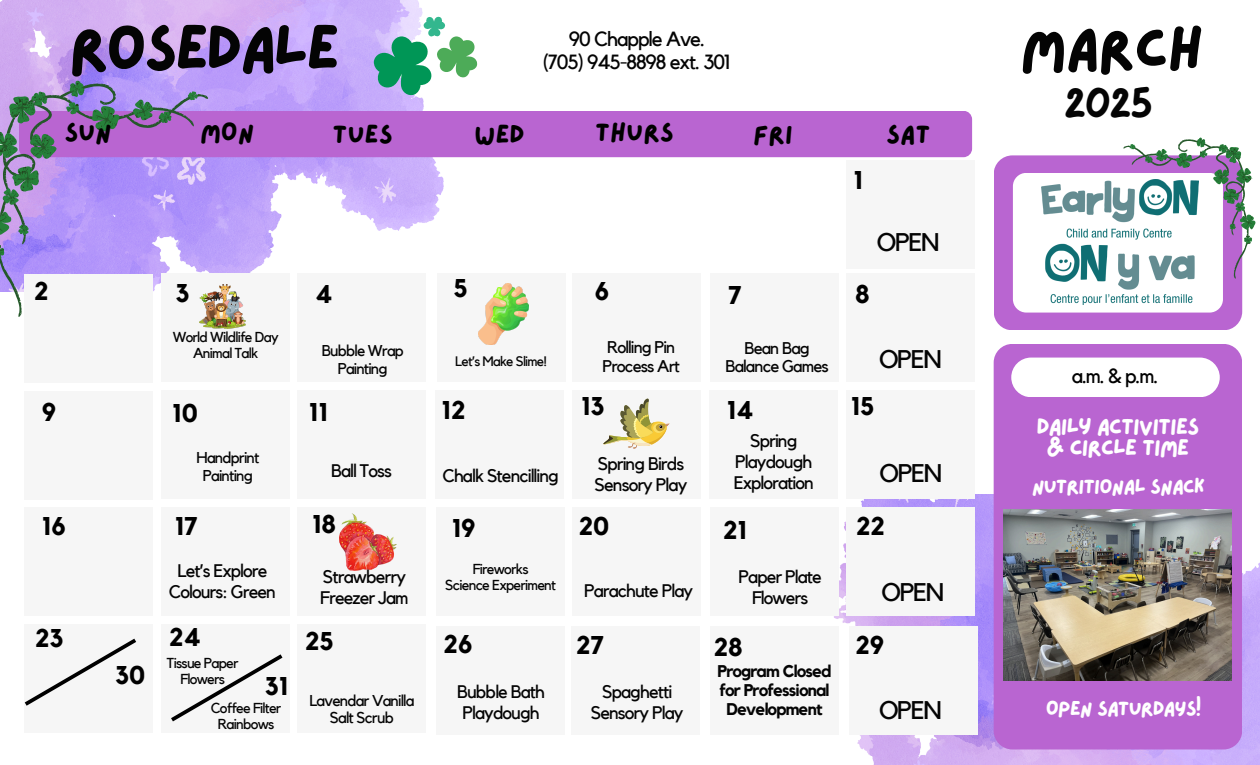
<style>
.page{position:relative;width:1260px;height:765px;background:#fff}
.page>*{position:absolute;margin:0;border:0;box-sizing:border-box;transform-origin:0 0}
.t1{font:63.38px "Lazydog";letter-spacing:-.05em;color:#040404}
.t2{font:58.88px "Lazydog";letter-spacing:-.025em;color:#040404}
.t3{font:37.12px "Lazydog";color:#040404}
.t4{font:26.25px "Lazydog";color:#000}
.t5{font:700 25.62px "Kollektif";color:#000}
.t6{font:25.5px "Kollektif";letter-spacing:-.05em;color:#040404}
.t7{font:23px/21.5px "Lazydog";letter-spacing:-.05em;color:#fff;text-align:center}
.t8{font:20.5px "Kollektif";letter-spacing:-.05em;color:#040404}
.t9{font:20.5px "Lazydog";letter-spacing:-.05em;color:#fff}
.t10{font:20.5px "Kollektif";color:#000}
.t11{font:18.12px/20.8px "Kollektif";letter-spacing:-.05em;color:#040404;text-align:center}
.t12{font:16.88px "Kollektif";letter-spacing:-.05em;color:#040404}
.t13{font:700 16.88px/18.8px "Kollektif";letter-spacing:-.05em;color:#040404;text-align:center}
.t14{font:15.62px/17.8px "Kollektif";letter-spacing:-.05em;color:#040404;text-align:center}
.t15{font:14.38px "Kollektif";letter-spacing:-.05em;color:#040404}
.t16{font:13.75px "Kollektif";letter-spacing:-.05em;color:#040404}
</style>
<div class="page">
<img style="left:0;top:0;width:443px;height:273px">
<div style="left:161px;top:624px;width:128px;height:109px;background:#f6f6f6"></div>
<div style="left:297px;top:624px;width:128px;height:109px;background:#f6f6f6"></div>
<img style="left:834px;top:494px;width:426px;height:271px">
<div style="left:25px;top:507px;width:128px;height:109px;background:#f6f6f6"></div>
<div style="left:573px;top:507px;width:128px;height:109px;background:#f6f6f6"></div>
<div style="left:710px;top:507px;width:128px;height:109px;background:#f6f6f6"></div>
<div style="left:847px;top:507px;width:128px;height:109px;background:#f6f6f6"></div>
<div style="left:162px;top:507px;width:128px;height:109px;background:#f6f6f6"></div>
<div style="left:298px;top:507px;width:128px;height:109px;background:#f6f6f6"></div>
<div style="left:436px;top:507px;width:128px;height:109px;background:#f6f6f6"></div>
<div style="left:25px;top:391px;width:128px;height:108px;background:#f6f6f6"></div>
<div style="left:572px;top:390px;width:128px;height:109px;background:#f6f6f6"></div>
<div style="left:710px;top:390px;width:128px;height:109px;background:#f6f6f6"></div>
<div style="left:846px;top:390px;width:128px;height:109px;background:#f6f6f6"></div>
<div style="left:162px;top:390px;width:128px;height:109px;background:#f6f6f6"></div>
<div style="left:297px;top:390px;width:128px;height:109px;background:#f6f6f6"></div>
<div style="left:436px;top:390px;width:128px;height:109px;background:#f6f6f6"></div>
<div style="left:994px;top:155px;width:248px;height:175px;background:#b965d1;border-radius:19px"></div>
<div style="left:19px;top:111px;width:953px;height:46px;background:#b965d1;border-radius:9px"></div>
<div style="left:1013px;top:173px;width:210px;height:140px;background:#fff;border-radius:13px"></div>
<img style="left:1042px;top:180px;width:151px;height:124px">
<div style="left:847px;top:160px;width:128px;height:109px;background:#f6f6f6"></div>
<svg style="left:0;top:81px;width:208px;height:236px"></svg>
<svg style="left:0;top:80px;width:200px;height:181px"></svg>
<div style="left:25px;top:274px;width:128px;height:109px;background:#f6f6f6"></div>
<div style="left:573px;top:273px;width:128px;height:109px;background:#f6f6f6"></div>
<div style="left:710px;top:273px;width:128px;height:109px;background:#f6f6f6"></div>
<div style="left:847px;top:273px;width:128px;height:109px;background:#f6f6f6"></div>
<div style="left:162px;top:273px;width:128px;height:109px;background:#f6f6f6"></div>
<div style="left:298px;top:273px;width:128px;height:109px;background:#f6f6f6"></div>
<div style="left:437px;top:273px;width:128px;height:109px;background:#f6f6f6"></div>
<div style="left:25px;top:624px;width:128px;height:109px;background:#f6f6f6"></div>
<div style="left:994px;top:344px;width:248px;height:405px;background:#b965d1;border-radius:19px"></div>
<div style="left:1011px;top:358px;width:209px;height:39px;background:#fff;border-radius:20px"></div>
<div style="left:436px;top:626px;width:128px;height:109px;background:#f6f6f6"></div>
<div style="left:572px;top:626px;width:128px;height:109px;background:#f6f6f6"></div>
<div style="left:710px;top:626px;width:128px;height:109px;background:#f6f6f6"></div>
<img style="left:1004px;top:510px;width:228px;height:170px">
<div style="left:849px;top:626px;width:128px;height:109px;background:#f6f6f6"></div>
<svg style="left:24px;top:638px;width:113px;height:68px"></svg>
<svg style="left:171px;top:654px;width:112px;height:68px"></svg>
<svg style="left:373px;top:16px;width:105px;height:81px"></svg>
<svg style="left:1123px;top:137px;width:132px;height:142px"></svg>
<svg style="left:603px;top:398px;width:66px;height:51px"></svg>
<img style="left:340px;top:513px;width:57px;height:57px">
<img style="left:200px;top:284px;width:46px;height:44px">
<img style="left:478px;top:283px;width:50px;height:61px">
<h4 class="t1" style="left:69px;top:18px;width:273px">ROSEDALE</h4>
<p class="t8" style="left:569px;top:29px;width:138px">90 Chapple Ave.</p>
<h1 class="t8" style="left:543px;top:53px;width:189px">(705) 945-8898 ext. 301</h1>
<p class="t4" style="left:64px;top:120px;width:49px">SUN</p>
<p class="t4" style="left:200px;top:120px;width:56px">MON</p>
<h3 class="t4" style="left:333px;top:122px;width:62px">TUES</h3>
<h4 class="t4" style="left:474px;top:122px;width:52px">WED</h4>
<h4 class="t4" style="left:595px;top:120px;width:80px">THURS</h4>
<p class="t4" style="left:753px;top:122px;width:42px">FRI</p>
<h4 class="t4" style="left:886px;top:122px;width:46px">SAT</h4>
<h4 class="t5" style="left:34px;top:280px;width:16px">2</h4>
<h4 class="t5" style="left:175px;top:281px;width:16px">3</h4>
<p class="t15" style="left:173px;top:331px;width:108px">World Wildlife Day</p>
<p class="t15" style="left:193px;top:346px;width:67px">Animal Talk</p>
<p class="t5" style="left:853px;top:168px;width:11px">1</p>
<p class="t6" style="left:877px;top:231px;width:64px">OPEN</p>
<p class="t5" style="left:315px;top:282px;width:19px">4</p>
<p class="t5" style="left:454px;top:277px;width:16px">5</p>
<h4 class="t5" style="left:595px;top:280px;width:17px">6</h4>
<p class="t5" style="left:728px;top:283px;width:15px">7</p>
<p class="t5" style="left:855px;top:282px;width:16px">8</p>
<p class="t14" style="left:322px;top:343px;width:84px">Bubble Wrap<br>Painting</p>
<p class="t16" style="left:455px;top:355px;width:93px">Let’s Make Slime!</p>
<p class="t12" style="left:607px;top:340px;width:70px">Rolling Pin</p>
<p class="t12" style="left:602px;top:359px;width:79px">Process Art</p>
<p class="t12" style="left:744px;top:340px;width:67px">Bean Bag</p>
<p class="t12" style="left:725px;top:359px;width:105px">Balance Games</p>
<h5 class="t6" style="left:879px;top:347px;width:64px">OPEN</h5>
<p class="t5" style="left:42px;top:400px;width:16px">9</p>
<p class="t5" style="left:172px;top:401px;width:27px">10</p>
<p class="t5" style="left:309px;top:400px;width:20px">11</p>
<p class="t5" style="left:442px;top:398px;width:25px">12</p>
<p class="t5" style="left:581px;top:394px;width:25px">13</p>
<p class="t5" style="left:727px;top:398px;width:28px">14</p>
<p class="t5" style="left:851px;top:394px;width:25px">15</p>
<p class="t14" style="left:197px;top:450px;width:64px">Handprint</p>
<p class="t14" style="left:203px;top:468px;width:52px">Painting</p>
<p class="t11" style="left:331px;top:461px;width:62px">Ball Toss</p>
<p class="t11" style="left:442px;top:466px;width:118px">Chalk Stencilling</p>
<p class="t11" style="left:598px;top:454px;width:88px">Spring Birds</p>
<p class="t11" style="left:595px;top:475px;width:94px">Sensory Play</p>
<h4 class="t11" style="left:735px;top:431px;width:79px">Spring<br>Playdough</h4>
<p class="t11" style="left:734px;top:473px;width:82px">Exploration</p>
<p class="t6" style="left:879px;top:462px;width:64px">OPEN</p>
<p class="t5" style="left:42px;top:514px;width:26px">16</p>
<p class="t5" style="left:175px;top:514px;width:25px">17</p>
<p class="t5" style="left:312px;top:513px;width:26px">18</p>
<p class="t5" style="left:452px;top:516px;width:25px">19</p>
<p class="t5" style="left:579px;top:514px;width:32px">20</p>
<p class="t5" style="left:723px;top:518px;width:25px">21</p>
<p class="t5" style="left:856px;top:514px;width:30px">22</p>
<p class="t11" style="left:169px;top:561px;width:109px">Let’s Explore<br>Colours: Green</p>
<p class="t11" style="left:320px;top:567px;width:90px;text-align:left">Strawberry<br>Freezer Jam</p>
<h4 class="t5" style="left:35px;top:626px;width:30px">23</h4>
<p class="t5" style="left:169px;top:626px;width:33px">24</p>
<p class="t5" style="left:305px;top:629px;width:30px">25</p>
<p class="t5" style="left:115px;top:663px;width:32px">30</p>
<p class="t15" style="left:167px;top:656px;width:73px">Tissue Paper</p>
<p class="t15" style="left:181px;top:672px;width:46px">Flowers</p>
<p class="t15" style="left:211px;top:701px;width:72px">Coffee Filter</p>
<p class="t15" style="left:218px;top:717px;width:58px">Rainbows</p>
<p class="t5" style="left:265px;top:675px;width:25px">31</p>
<p class="t14" style="left:309px;top:692px;width:107px">Lavendar Vanilla<br>Salt Scrub</p>
<h4 class="t15" style="left:473px;top:562px;width:57px">Fireworks</h4>
<p class="t15" style="left:445px;top:578px;width:112px">Science Experiment</p>
<p class="t11" style="left:584px;top:581px;width:111px">Parachute Play</p>
<p class="t11" style="left:739px;top:567px;width:85px">Paper Plate<br>Flowers</p>
<h4 class="t5" style="left:443px;top:632px;width:31px">26</h4>
<p class="t5" style="left:576px;top:633px;width:30px">27</p>
<p class="t5" style="left:714px;top:635px;width:31px">28</p>
<p class="t11" style="left:457px;top:682px;width:89px">Bubble Bath</p>
<p class="t11" style="left:463px;top:703px;width:79px">Playdough</p>
<p class="t11" style="left:591px;top:682px;width:94px">Spaghetti<br>Sensory Play</p>
<p class="t13" style="left:718px;top:663px;width:115px">Program Closed for Professional<br>Development</p>
<p class="t6" style="left:881px;top:580px;width:64px">OPEN</p>
<p class="t5" style="left:855px;top:633px;width:30px">29</p>
<p class="t6" style="left:879px;top:698px;width:64px">OPEN</p>
<p class="t2" style="left:1020px;top:20px;width:186px">MARCH</p>
<h2 class="t3" style="left:1064px;top:86px;width:91px">2025</h2>
<p class="t10" style="left:1072px;top:366px;width:88px">a.m. &amp; p.m.</p>
<h4 class="t7" style="left:1036px;top:417px;width:165px">DAILY ACTIVITIES &amp; CIRCLE TIME</h4>
<h6 class="t9" style="left:1032px;top:476px;width:175px">NUTRITIONAL SNACK</h6>
<p class="t9" style="left:1046px;top:698px;width:157px">OPEN SATURDAYS!</p>
</div>
